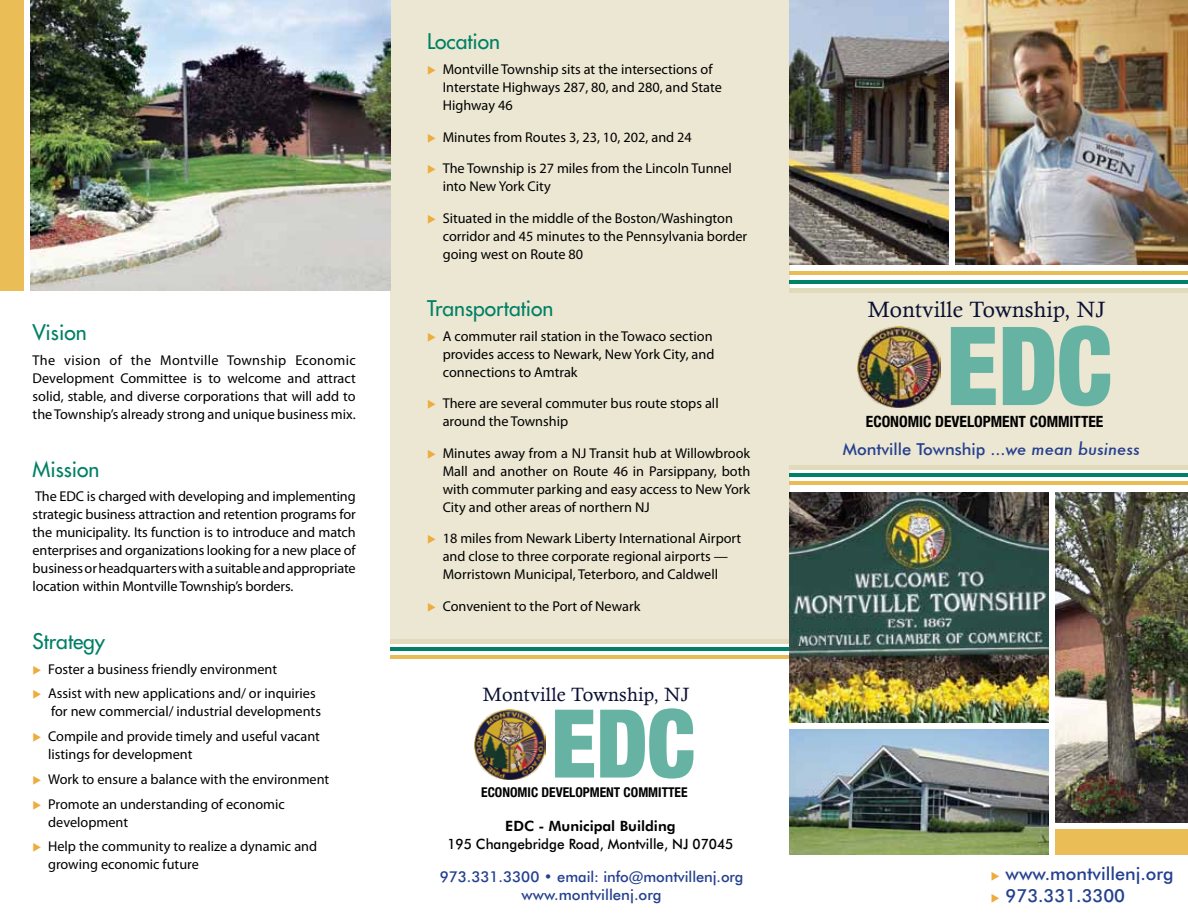
<style>
.page{position:relative;width:1188px;height:918px;background:#fff}
.page>*{position:absolute;margin:0;border:0;box-sizing:border-box;transform-origin:0 0}
.t1{font:900 condensed 109.35px "Helvetica Neue";color:#66b3a3;scale:.95 1}
.t2{font:900 condensed 94.95px "Helvetica Neue";color:#66b3a3;scale:.95 1}
.t3{font:22.2px "Calisto";letter-spacing:.01em;color:#0a1034}
.t4{font:21px "Futura";color:#008066}
.t5{font:19.2px "Calisto";letter-spacing:.01em;color:#0a1034}
.t6{font:500 18px "Futura BT";color:#25408f}
.t7{font:500 16.5px "Futura BT";color:#25408f}
.t8{font:700 condensed 15.45px "Helvetica Neue";color:#000}
.t9{font:500 15px/18px "Futura BT";color:#25408f;text-align:center}
.t10{font:14.25px/18px "Myriad Pro";color:#000}
.t11{font:500 14.25px/18px "Futura BT";color:#000;text-align:center;scale:.95 1}
.t12{font:700 condensed 13.5px "Helvetica Neue";color:#000}
.s1{color:#edad3d}
.s2{font-weight:800}
.s3{font-family:"Futura";font-style:italic}
</style>
<div class="page">
<div style="left:391px;top:0;width:399px;height:644px;background:#ece7d3"></div>
<img style="left:30px;top:0;width:361px;height:290px">
<img style="left:955px;top:0;width:233px;height:265px">
<div style="left:789px;top:288px;width:399px;height:177px;background:#ece7d3"></div>
<div style="left:790px;top:288px;width:398px;height:5px;background:#e1dbbb"></div>
<hr style="left:790px;top:280px;width:398px;height:4px;background:#008066">
<hr style="left:790px;top:271px;width:398px;height:4px;background:#eabc55">
<hr style="left:789px;top:465px;width:399px;height:4px;background:#e1dbbb">
<hr style="left:789px;top:473px;width:399px;height:4px;background:#008066">
<hr style="left:789px;top:481px;width:399px;height:4px;background:#eabc55">
<img style="left:1056px;top:492px;width:132px;height:331px">
<div style="left:1056px;top:829px;width:132px;height:26px;background:#eabd56"></div>
<img style="left:789px;top:0;width:159px;height:265px">
<img style="left:789px;top:730px;width:260px;height:125px">
<div style="left:0;top:0;width:24px;height:290px;background:#eabd56"></div>
<hr style="left:391px;top:639px;width:399px;height:4px;background:#e1dbbb">
<hr style="left:391px;top:647px;width:399px;height:4px;background:#008066">
<hr style="left:391px;top:655px;width:399px;height:4px;background:#eabc55">
<img style="left:789px;top:492px;width:260px;height:231px">
<img style="left:474px;top:709px;width:72px;height:71px">
<img style="left:858px;top:326px;width:82px;height:82px">
<p class="t4" style="left:33px;top:319px;width:56px">Vision</p>
<p class="t10" style="left:33px;top:351px;width:325px;text-align:justify">The vision of the Montville Township Economic Development Committee is to welcome and attract solid, stable, and diverse corporations that will add to the Township’s already strong and unique business mix.</p>
<p class="t4" style="left:33px;top:456px;width:68px">Mission</p>
<p class="t10" style="left:33px;top:488px;width:325px;text-align:justify">The EDC is charged with developing and implementing strategic business attraction and retention programs for the municipality. Its function is to introduce and match enterprises and organizations looking for a new place of business or headquarters with a suitable and appropriate location within Montville Township’s borders.</p>
<p class="t4" style="left:33px;top:628px;width:74px">Strategy</p>
<p class="t10" style="left:33px;top:660px;width:246px"><span class="s1">◆</span> Foster a business friendly environment</p>
<p class="t10" style="left:51px;top:685px;width:271px;text-indent:-19px"><span class="s1">◆</span> Assist with new applications and/ or inquiries for new commercial/ industrial developments</p>
<p class="t10" style="left:48px;top:728px;width:273px;text-indent:-16px"><span class="s1">◆</span> Compile and provide timely and useful vacant listings for development</p>
<p class="t10" style="left:33px;top:770px;width:298px"><span class="s1">◆</span> Work to ensure a balance with the environment</p>
<p class="t10" style="left:48px;top:795px;width:238px;text-indent:-16px"><span class="s1">◆</span> Promote an understanding of economic development</p>
<p class="t10" style="left:48px;top:838px;width:270px;text-indent:-16px"><span class="s1">◆</span> Help the community to realize a dynamic and growing economic future</p>
<p class="t4" style="left:427px;top:28px;width:75px">Location</p>
<p class="t10" style="left:443px;top:61px;width:281px;text-indent:-16px"><span class="s1">◆</span> Montville Township sits at the intersections of<br>Interstate Highways 287, 80, and 280, and State<br>Highway 46</p>
<p class="t10" style="left:427px;top:128px;width:266px"><span class="s1">◆</span> Minutes from Routes 3, 23, 10, 202, and 24</p>
<p class="t10" style="left:443px;top:160px;width:291px;text-indent:-16px"><span class="s1">◆</span> The Township is 27 miles from the Lincoln Tunnel into New York City</p>
<p class="t10" style="left:443px;top:209px;width:306px;text-indent:-16px"><span class="s1">◆</span> Situated in the middle of the Boston/Washington corridor and 45 minutes to the Pennsylvania border going west on Route 80</p>
<p class="t4" style="left:427px;top:295px;width:128px">Transportation</p>
<p class="t10" style="left:443px;top:327px;width:273px;text-indent:-16px"><span class="s1">◆</span> A commuter rail station in the Towaco section provides access to Newark, New York City, and connections to Amtrak</p>
<p class="t10" style="left:443px;top:395px;width:277px;text-indent:-16px"><span class="s1">◆</span> There are several commuter bus route stops all around the Township</p>
<p class="t10" style="left:443px;top:444px;width:309px;text-align:justify;text-indent:-16px"><span class="s1">◆</span> Minutes away from a NJ Transit hub at Willowbrook Mall and another on Route 46 in Parsippany, both with commuter parking and easy access to New York City and other areas of northern NJ</p>
<p class="t10" style="left:427px;top:530px;width:316px;text-align:center"><span class="s1">◆</span> 18 miles from Newark Liberty International Airport and close to three corporate regional airports —<br>Morristown Municipal, Teterboro, and Caldwell</p>
<p class="t10" style="left:427px;top:597px;width:215px"><span class="s1">◆</span> Convenient to the Port of Newark</p>
<p class="t5" style="left:483px;top:684px;width:208px">Montville Township, NJ</p>
<p class="t2" style="left:551px;top:685px;width:154px">EDC</p>
<p class="t12" style="left:481px;top:784px;width:201px">ECONOMIC DEVELOPMENT COMMITTEE</p>
<p class="t11" style="left:447px;top:817px;width:303px"><span class="s2">EDC - Municipal Building<br></span>195 Changebridge Road, Montville, NJ 07045</p>
<p class="t9" style="left:440px;top:868px;width:305px">973.331.3300 • email: info@montvillenj.org www.montvillenj.org</p>
<p class="t3" style="left:868px;top:297px;width:239px">Montville Township, NJ</p>
<p class="t1" style="left:946px;top:299px;width:177px">EDC</p>
<p class="t8" style="left:866px;top:412px;width:231px">ECONOMIC DEVELOPMENT COMMITTEE</p>
<p class="t7" style="left:843px;top:439px;width:299px">Montville Township ...<span class="s3">we mean business</span></p>
<p class="t6" style="left:991px;top:863px;width:184px"><span class="s1">◆</span> www.montvillenj.org</p>
<p class="t6" style="left:991px;top:885px;width:136px"><span class="s1">◆</span> 973.331.3300</p>
</div>
